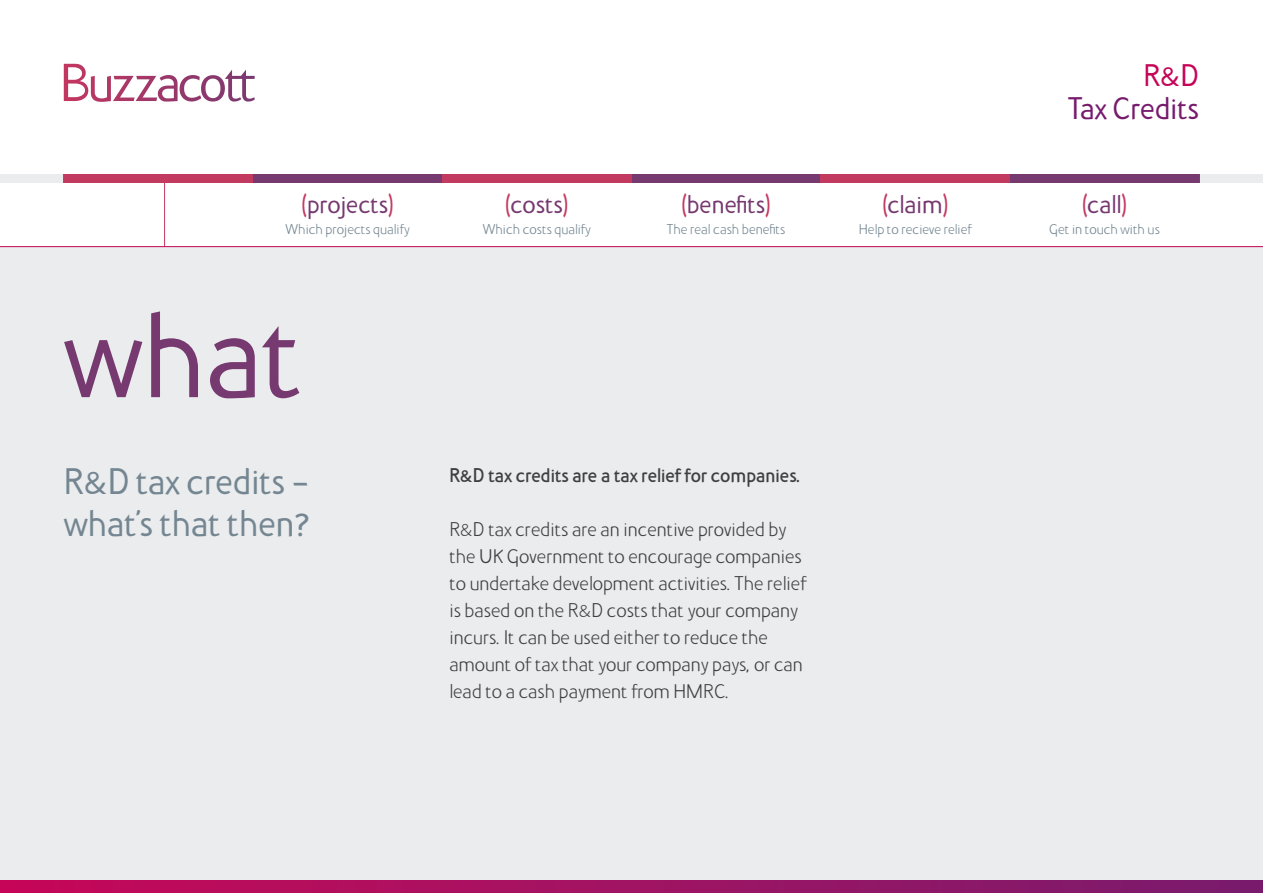
<style>
.page{position:relative;width:1263px;height:893px;background:#fff}
.page>*{position:absolute;margin:0;border:0;box-sizing:border-box;transform-origin:0 0}
.t1{font:127.5px "Buzzacott Sans 55";color:#763970}
.t2{font:39px/42px "Buzzacott Sans 55";color:#748691}
.t3{font:33px "Buzzacott Sans 55";color:#771b6d}
.t4{font:33px "Buzzacott Sans 55";color:#c50557}
.t5{font:27px "Buzzacott Sans 55";color:#763970}
.t6{font:21px/27px "Buzzacott Sans 45";color:#404040}
.t7{font:21px "Buzzacott Sans 65";color:#404040}
.t8{font:15px "Buzzacott Sans 45";color:#748691}
.s1{color:#c33a61}
</style>
<div class="page">
<div style="left:0;top:247px;width:1263px;height:646px;background:#eaecee"></div>
<svg style="left:64px;top:64px;width:191px;height:38px"></svg>
<svg style="left:1px;top:880px;width:1262px;height:13px;background:#a01262"></svg>
<div style="left:64px;top:174px;width:189px;height:9px;background:#c33a61"></div>
<div style="left:253px;top:174px;width:189px;height:9px;background:#763970"></div>
<div style="left:631px;top:174px;width:190px;height:9px;background:#763970"></div>
<div style="left:1010px;top:174px;width:189px;height:9px;background:#763970"></div>
<div style="left:1199px;top:174px;width:64px;height:9px;background:#eaecee"></div>
<div style="left:0;top:174px;width:64px;height:9px;background:#eaecee"></div>
<div style="left:442px;top:174px;width:189px;height:9px;background:#c33a61"></div>
<div style="left:821px;top:174px;width:189px;height:9px;background:#c33a61"></div>
<hr style="left:164px;top:183px;width:1px;height:64px;background:#c33a61">
<hr style="left:0;top:246px;width:1263px;height:1px;background:#c50557">
<p class="t5" style="left:301px;top:189px;width:94px"><span class="s1">(</span>projects<span class="s1">)</span></p>
<p class="t8" style="left:286px;top:218px;width:125px">Which projects qualify</p>
<h1 class="t1" style="left:64px;top:285px;width:239px">what</h1>
<h2 class="t2" style="left:64px;top:463px;width:248px">R&amp;D tax credits - what’s that then?</h2>
<p class="t5" style="left:505px;top:189px;width:65px"><span class="s1">(</span>costs<span class="s1">)</span></p>
<p class="t8" style="left:483px;top:218px;width:110px">Which costs qualify</p>
<p class="t5" style="left:681px;top:189px;width:91px"><span class="s1">(</span>benefits<span class="s1">)</span></p>
<p class="t8" style="left:667px;top:218px;width:120px">The real cash benefits</p>
<p class="t7" style="left:449px;top:463px;width:352px">R&amp;D tax credits are a tax relief for companies.</p>
<p class="t6" style="left:449px;top:515px;width:359px">R&amp;D tax credits are an incentive provided by the UK Government to encourage companies to undertake development activities. The relief is based on the R&amp;D costs that your company incurs. It can be used either to reduce the amount of tax that your company pays, or can lead to a cash payment from HMRC.</p>
<p class="t5" style="left:882px;top:189px;width:67px"><span class="s1">(</span>claim<span class="s1">)</span></p>
<p class="t8" style="left:859px;top:218px;width:115px">Help to recieve relief</p>
<h3 class="t4" style="left:1143px;top:57px;width:57px">R&amp;D</h3>
<h3 class="t3" style="left:1068px;top:90px;width:132px">Tax Credits</h3>
<p class="t5" style="left:1082px;top:189px;width:46px"><span class="s1">(</span>call<span class="s1">)</span></p>
<p class="t8" style="left:1049px;top:218px;width:112px">Get in touch with us</p>
</div>
